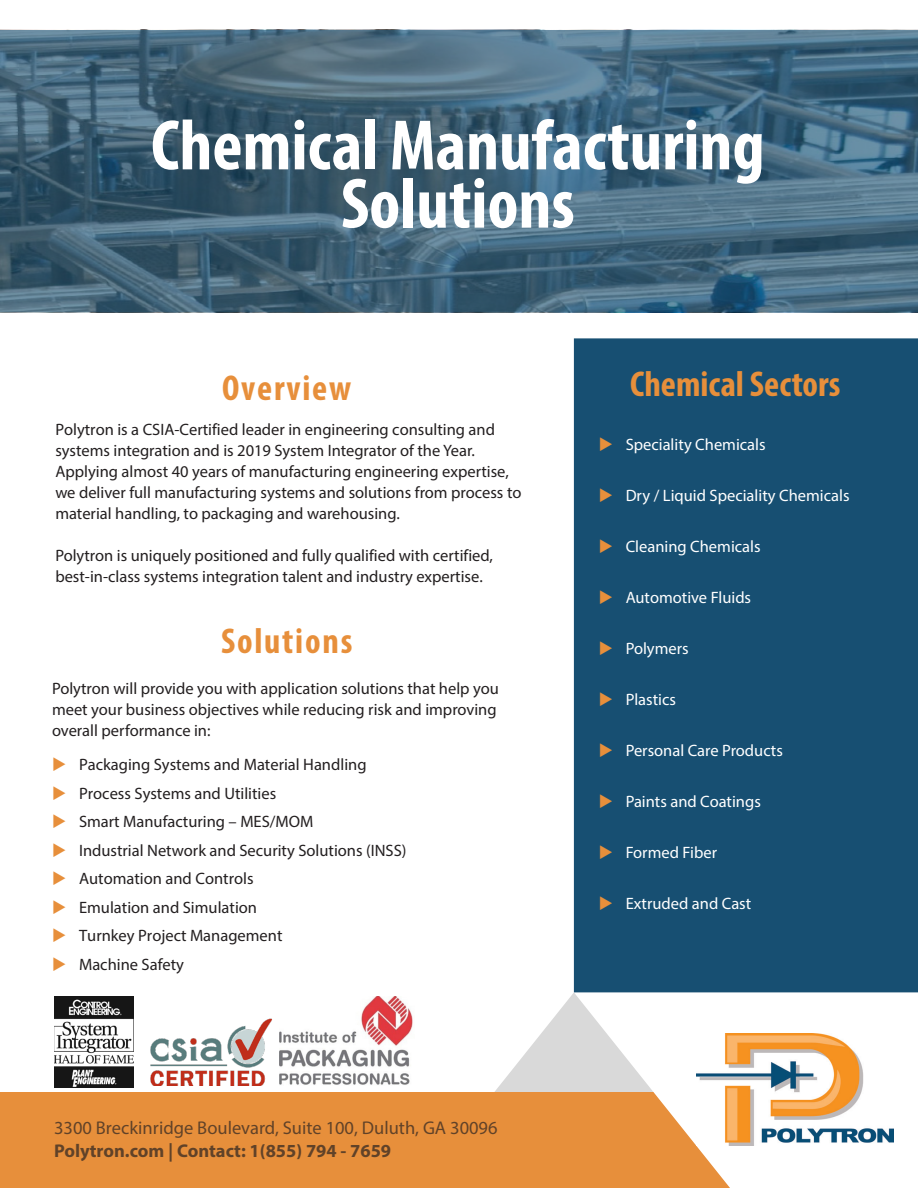
<style>
.page{position:relative;width:918px;height:1188px;background:#fff}
.page>*{position:absolute;margin:0;border:0;box-sizing:border-box;transform-origin:0 0}
.t1{font:700 condensed 72px/58.3px "Myriad Pro";color:#fff;text-align:center}
.t2{font:700 condensed 36px "Myriad Pro";letter-spacing:.05em;color:#e78f3b}
.t3{font:700 condensed 36px "Myriad Pro";color:#e78f3b}
.t4{font:18.45px "Myriad Pro";color:#231f20}
.t5{font:700 18.45px "Myriad Pro";color:#231f20}
.t6{font:16.5px/28.7px "Myriad Pro";color:#231f20}
.t7{font:16.5px "Myriad Pro";color:#fff}
</style>
<div class="page">
<div style="left:0;top:1092px;width:493px;height:96px;background:#e78f3b"></div>
<svg style="left:493px;top:991px;width:241px;height:197px"></svg>
<div style="left:575px;top:339px;width:342px;height:653px;background:#174f72"></div>
<div style="left:574px;top:338px;width:344px;height:654px;border:2px solid #174f72"></div>
<svg style="left:0;top:30px;width:918px;height:283px;background:#44667b"></svg>
<img style="left:697px;top:1033px;width:196px;height:112px">
<img style="left:150px;top:1019px;width:122px;height:67px">
<img style="left:54px;top:997px;width:80px;height:91px">
<img style="left:279px;top:997px;width:134px;height:88px">
<p class="t1" style="left:151px;top:115px;width:615px">Chemical Manufacturing<br>Solutions</p>
<p class="t2" style="left:222px;top:366px;width:131px">Overview</p>
<p class="t6" style="left:55px;top:418px;width:468px;line-height:21.1px">Polytron is a CSIA-Certified leader in engineering consulting and systems integration and is 2019 System Integrator of the Year.<br>Applying almost 40 years of manufacturing engineering expertise, we deliver full manufacturing systems and solutions from process to material handling, to packaging and warehousing.</p>
<p class="t6" style="left:55px;top:545px;width:439px;line-height:21px">Polytron is uniquely positioned and fully qualified with certified, best-in-class systems integration talent and industry expertise.</p>
<p class="t2" style="left:221px;top:618px;width:133px">Solutions</p>
<p class="t6" style="left:52px;top:678px;width:448px;line-height:21px">Polytron will provide you with application solutions that help you meet your business objectives while reducing risk and improving overall performance in:</p>
<p class="t6" style="left:79px;top:750px;width:329px">Packaging Systems and Material Handling<br>Process Systems and Utilities<br>Smart Manufacturing – MES/MOM<br>Industrial Network and Security Solutions (INSS)<br>Automation and Controls<br>Emulation and Simulation<br>Turnkey Project Management<br>Machine Safety</p>
<p class="t4" style="left:54px;top:1116px;width:445px">3300 Breckinridge Boulevard, Suite 100, Duluth, GA 30096</p>
<p class="t5" style="left:54px;top:1139px;width:339px">Polytron.com | Contact: 1(855) 794 - 7659</p>
<p class="t3" style="left:630px;top:361px;width:212px">Chemical Sectors</p>
<p class="t7" style="left:626px;top:434px;width:142px">Speciality Chemicals</p>
<p class="t7" style="left:626px;top:485px;width:225px">Dry / Liquid Speciality Chemicals</p>
<p class="t7" style="left:626px;top:536px;width:136px">Cleaning Chemicals</p>
<p class="t7" style="left:626px;top:587px;width:127px">Automotive Fluids</p>
<p class="t7" style="left:626px;top:638px;width:65px">Polymers</p>
<p class="t7" style="left:626px;top:689px;width:52px">Plastics</p>
<p class="t7" style="left:626px;top:740px;width:159px">Personal Care Products</p>
<p class="t7" style="left:626px;top:791px;width:137px">Paints and Coatings</p>
<p class="t7" style="left:626px;top:842px;width:93px">Formed Fiber</p>
<p class="t7" style="left:626px;top:893px;width:127px">Extruded and Cast</p>
</div>
